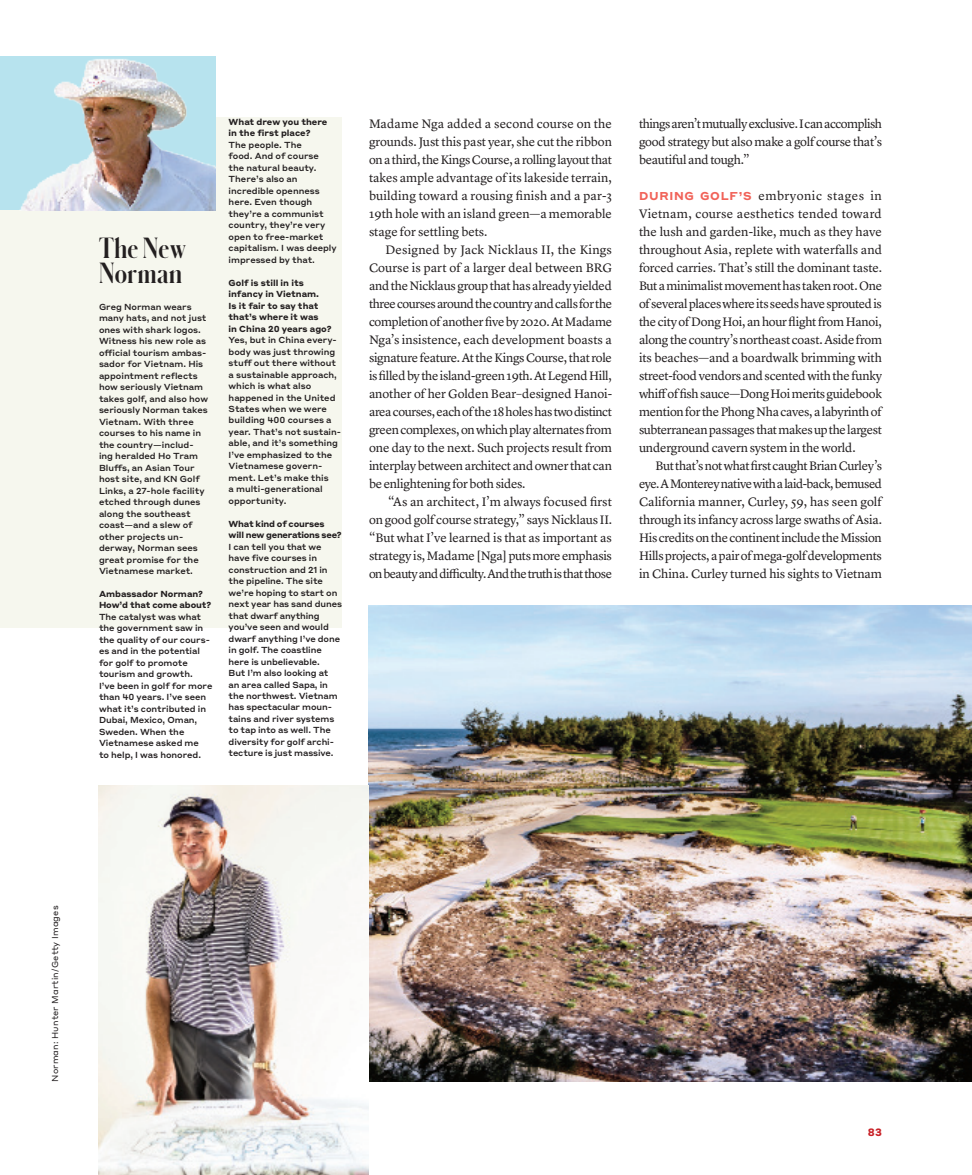
<style>
.page{position:relative;width:972px;height:1175px;background:#fff}
.page>*{position:absolute;margin:0;border:0;box-sizing:border-box;transform-origin:0 0}
.SIDEBAR_HEADLINE_Ser{font:700 27.15px "Schnyder Cond M";letter-spacing:.02em;color:#231f20}
.BODY_Serif_Justified{font:12.75px/18px "Lyon Text";letter-spacing:-.02em;color:#231f20;text-align:justify}
.t1{font:700 10.5px "Styrene A";color:#c82026}
.CAPTION_Sans_Serif{font:500 8.7px/11.6px "Styrene A";color:#231f20}
.CAPTION_Sans_Serif-2{font:700 8.7px/11.4px "Styrene A";color:#231f20}
.CAPTION_Sans_Serif-3{font:700 8.7px/11.4px "Styrene A";letter-spacing:-.03em;color:#231f20}
.GUTTER_CREDIT{font:8.55px "Styrene A";letter-spacing:.02em;color:#231f20}
.s1{font-family:"Styrene A";font-weight:700;font-size:11.25px;color:#f16359}
</style>
<div class="page">
<img style="left:369px;top:605px;width:603px;height:477px">
<div style="left:0;top:117px;width:342px;height:511px;background:#f6f7ee"></div>
<img style="left:98px;top:785px;width:271px;height:389px">
<img style="left:0;top:56px;width:215px;height:154px">
<p class="SIDEBAR_HEADLINE_Ser" style="left:99px;top:230px;width:88px">The New</p>
<p class="SIDEBAR_HEADLINE_Ser" style="left:99px;top:255px;width:84px">Norman</p>
<p class="CAPTION_Sans_Serif" style="left:99px;top:300px;width:111px">Greg Norman wears many hats, and not just ones with shark logos.<br>Witness his new role as official tourism ambas&shy;sador for Vietnam. His appointment reflects how seriously Vietnam takes golf, and also how seriously Norman takes<br>Vietnam. With three courses to his name in the country—includ&shy;ing heralded Ho Tram<br>Bluffs, an Asian Tour host site, and KN Golf<br>Links, a 27-hole facility etched through dunes along the southeast coast—and a slew of other projects un&shy;derway, Norman sees great promise for the<br>Vietnamese market.</p>
<p class="CAPTION_Sans_Serif-2" style="left:99px;top:587px;width:114px">Ambassador Norman?<br>How’d that come about?</p>
<p class="CAPTION_Sans_Serif" style="left:99px;top:610px;width:115px">The catalyst was what the government saw in the quality of our cours&shy;es and in the potential for golf to promote tourism and growth.<br>I’ve been in golf for more than 40 years. I’ve seen what it’s contributed in<br>Dubai, Mexico, Oman,<br>Sweden. When the<br>Vietnamese asked me<br>to help, I was honored.</p>
<p class="CAPTION_Sans_Serif-2" style="left:229px;top:115px;width:100px">What drew you there in the first place?</p>
<p class="CAPTION_Sans_Serif" style="left:229px;top:138px;width:110px">The people. The<br>food. And of course the natural beauty.<br>There’s also an incredible openness here. Even though they’re a communist country, they’re very open to free-market capitalism. I was deeply impressed by that.</p>
<p class="CAPTION_Sans_Serif-2" style="left:229px;top:276px;width:104px">Golf is still in its infancy in Vietnam.<br>Is it fair to say that that’s where it was<br>in China 20 years ago?</p>
<p class="CAPTION_Sans_Serif" style="left:229px;top:333px;width:114px">Yes, but in China every&shy;body was just throwing stuff out there without a sustainable approach, which is what also happened in the United<br>States when we were building 400 courses a year. That’s not sustain&shy;able, and it’s something<br>I’ve emphasized to the<br>Vietnamese govern&shy;ment. Let’s make this<br>a multi-generational opportunity.</p>
<p class="CAPTION_Sans_Serif-3" style="left:229px;top:517px;width:115px">What kind of courses will new generations see?</p>
<p class="CAPTION_Sans_Serif" style="left:229px;top:540px;width:115px">I can tell you that we have five courses in construction and 21 in the pipeline. The site we’re hoping to start on next year has sand dunes that dwarf anything you’ve seen and would dwarf anything I’ve done in golf. The coastline here is unbelievable.<br>But I’m also looking at<br>an area called Sapa, in the northwest. Vietnam has spectacular moun&shy;tains and river systems to tap into as well. The diversity for golf archi&shy;tecture is just massive.</p>
<p class="BODY_Serif_Justified" style="left:369px;top:113px;width:245px">Madame Nga added a second course on the grounds. Just this past year, she cut the ribbon on a third, the Kings Course, a rolling layout that takes ample advantage of its lakeside terrain, building toward a rousing finish and a par-3<br>19th hole with an island green—a memorable stage for settling bets.</p>
<p class="BODY_Serif_Justified" style="left:369px;top:239px;width:245px;text-indent:16px">Designed by Jack Nicklaus II, the Kings Course is part of a larger deal between BRG and the Nicklaus group that has already yielded three courses around the country and calls for the completion of another five by 2020. At Madame Nga’s insistence, each development boasts a signature feature. At the Kings Course, that role is filled by the island-green 19th. At Legend Hill, another of her Golden Bear–designed Hanoi&shy;area courses, each of the 18 holes has two distinct green complexes, on which play alternates from one day to the next. Such projects result from interplay between architect and owner that can be enlightening for both sides.</p>
<p class="BODY_Serif_Justified" style="left:369px;top:491px;width:245px;text-indent:19px">“As an architect, I’m always focused first on good golf course strategy,” says Nicklaus II. “But what I’ve learned is that as important as strategy is, Madame [Nga] puts more emphasis on beauty and difficulty. And the truth is that those</p>
<p class="BODY_Serif_Justified" style="left:639px;top:113px;width:245px">things aren’t mutually exclusive. I can accomplish good strategy but also make a golf course that’s beautiful and tough.”</p>
<p class="BODY_Serif_Justified" style="left:639px;top:185px;width:245px"><span class="s1">DURING GOLF’S</span> embryonic stages in Vietnam, course aesthetics tended toward the lush and garden-like, much as they have throughout Asia, replete with waterfalls and forced carries. That’s still the dominant taste.<br>But a minimalist movement has taken root. One of several places where its seeds have sprouted is the city of Dong Hoi, an hour flight from Hanoi, along the country’s northeast coast. Aside from its beaches—and a boardwalk brimming with street-food vendors and scented with the funky whiff of fish sauce—Dong Hoi merits guidebook mention for the Phong Nha caves, a labyrinth of subterranean passages that makes up the largest underground cavern system in the world.</p>
<p class="BODY_Serif_Justified" style="left:639px;top:455px;width:245px;text-indent:16px">But that’s not what first caught Brian Curley’s eye. A Monterey native with a laid-back, bemused California manner, Curley, 59, has seen golf through its infancy across large swaths of Asia.<br>His credits on the continent include the Mission Hills projects, a pair of mega-golf developments in China. Curley turned his sights to Vietnam</p>
<p class="GUTTER_CREDIT" style="left:48px;top:1082px;width:178px;rotate:-90deg">Norman: Hunter Martin/Getty Images</p>
<p class="t1" style="left:868px;top:1123px;width:16px">83</p>
</div>
